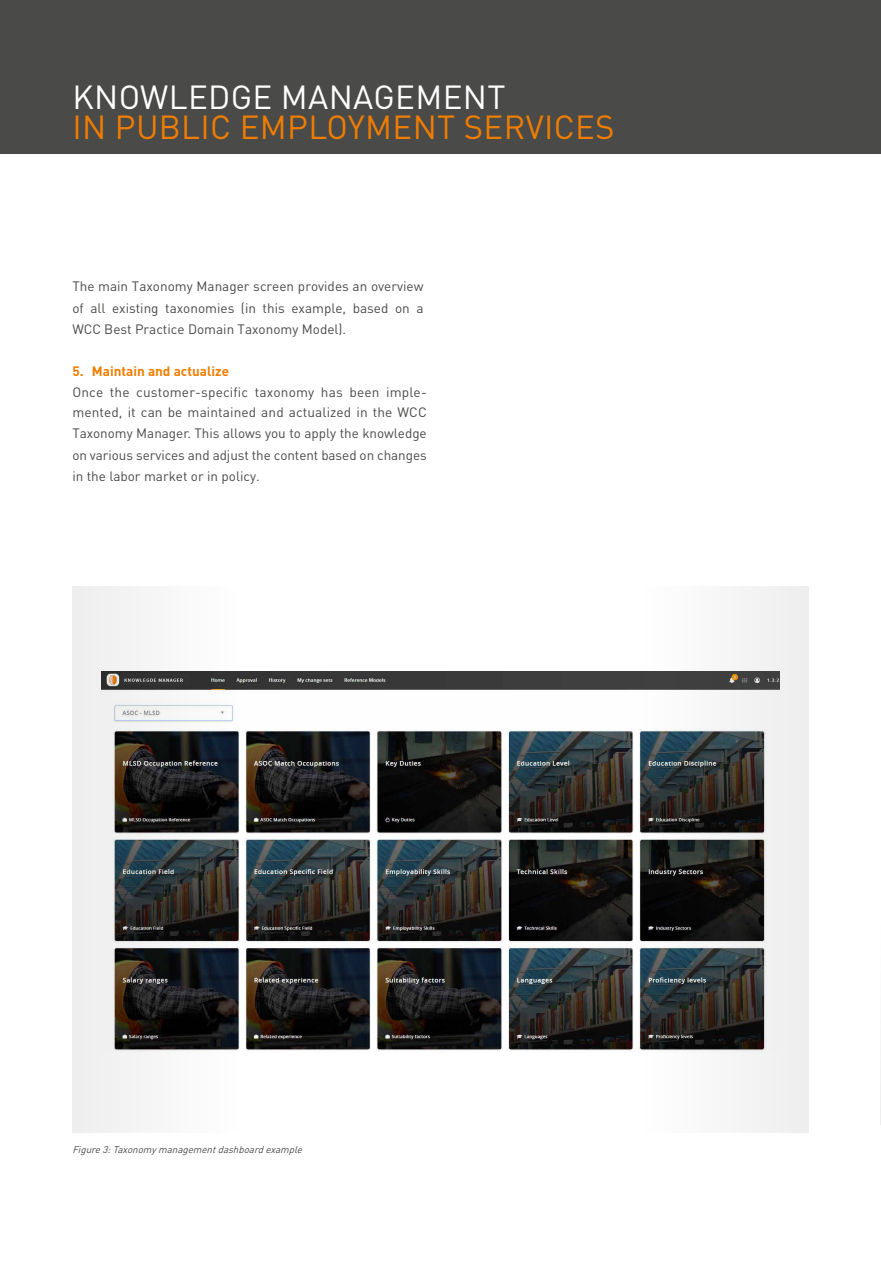
<style>
.page{position:relative;width:881px;height:1263px;background:#fff}
.page>*{position:absolute;margin:0;border:0;box-sizing:border-box;transform-origin:0 0}
.t1{font:33px "DIN Pro";letter-spacing:.01em;color:#ef7d00}
.t2{font:33px "DIN Pro";letter-spacing:.01em;color:#fff}
.t3{font:13.5px/21.3px "DIN Pro";color:#4a4a49;text-align:justify}
.t4{font:700 13.5px "DIN Pro";color:#ef7d00}
.t5{font:italic 9.75px "DIN Pro";color:#4a4a49}
.s1{font-style:inherit}
</style>
<div class="page">
<hr style="left:880px;top:905px;width:1px;height:220px;background:#f8f8f8">
<div style="left:0;top:0;width:880px;height:154px;background:#4a4a49"></div>
<div style="left:72px;top:586px;width:196px;height:546px;background:#f4f4f4"></div>
<div style="left:612px;top:586px;width:196px;height:546px;background:#f4f4f4"></div>
<img style="left:101px;top:671px;width:678px;height:382px">
<h1 class="t2" style="left:72px;top:74px;width:434px">KNOWLEDGE MANAGEMENT</h1>
<h1 class="t1" style="left:72px;top:104px;width:543px">IN PUBLIC EMPLOYMENT SERVICES</h1>
<p class="t3" style="left:72px;top:275px;width:352px">The main <span class="s1">Taxonomy</span> Manager screen provides an overview of all existing taxonomies (in this example, based on a WCC Best Practice Domain Taxonomy Model).</p>
<p class="t4" style="left:72px;top:362px;width:158px">5. Maintain and actualize</p>
<p class="t3" style="left:72px;top:382px;width:356px;line-height:19.8px">Once the customer-specific taxonomy has been imple&shy;mented, it can be maintained and actualized in the WCC</p>
<p class="t3" style="left:72px;top:422px;width:356px"><span class="s1">Taxonomy</span> Manager. This allows you to apply the knowledge on various services and adjust the content based on changes in the labor market or in policy.</p>
<p class="t5" style="left:72px;top:1143px;width:234px">Figure3:Taxonomymanagementdashboardexample</p>
</div>
